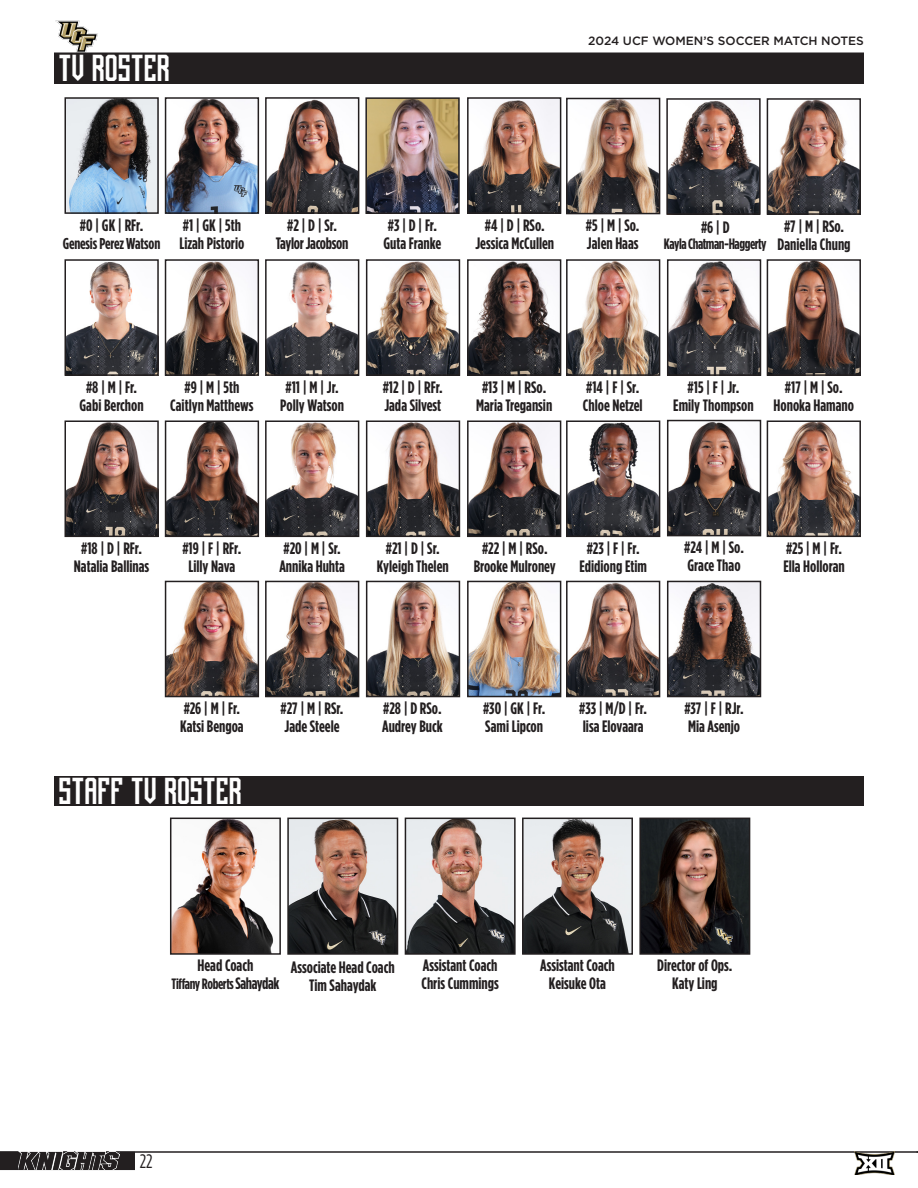
<style>
.page{position:relative;width:918px;height:1188px;background:#fff}
.page>*{position:absolute;margin:0;border:0;box-sizing:border-box;transform-origin:0 0}
.t1{font:37.5px "Knighted";color:#fff}
.t2{font:19.5px "Gotham Condensed";color:#231f20}
.t3{font:700 16.5px "Gotham Condensed";color:#231f20}
.t4{font:700 16.5px "Gotham Condensed";letter-spacing:-.02em;color:#231f20}
.t5{font:700 15.75px "Gotham Condensed";letter-spacing:-.01em;color:#231f20}
.t6{font:700 15px "Gotham Condensed";letter-spacing:-.03em;color:#231f20}
.t7{font:500 12px "Gotham";color:#231f20}
.s1{font-size:16.5px}
</style>
<div class="page">
<hr style="left:0;top:1151px;width:918px;height:2px;background:#231f20">
<img style="left:55px;top:20px;width:43px;height:32px">
<hr style="left:54px;top:52px;width:810px;height:2px;background:#231f20">
<div style="left:1px;top:1152px;width:133px;height:17px;background:#231f20"></div>
<div style="left:0;top:1152px;width:135px;height:18px;border:2px solid #231f20"></div>
<img style="left:18px;top:1152px;width:101px;height:18px">
<img style="left:854px;top:1151px;width:42px;height:24px">
<div style="left:54px;top:54px;width:810px;height:30px;background:#231f20"></div>
<div style="left:54px;top:776px;width:810px;height:30px;background:#231f20"></div>
<img style="left:67px;top:100px;width:89px;height:111px">
<div style="left:64px;top:97px;width:95px;height:117px;border:2px solid #231f20"></div>
<img style="left:569px;top:262px;width:88px;height:111px">
<div style="left:566px;top:259px;width:94px;height:117px;border:2px solid #231f20"></div>
<img style="left:669px;top:101px;width:89px;height:111px">
<div style="left:666px;top:98px;width:95px;height:117px;border:2px solid #231f20"></div>
<img style="left:569px;top:423px;width:88px;height:111px">
<div style="left:566px;top:420px;width:94px;height:117px;border:2px solid #231f20"></div>
<img style="left:569px;top:101px;width:88px;height:110px">
<div style="left:566px;top:98px;width:94px;height:116px;border:2px solid #231f20"></div>
<img style="left:168px;top:423px;width:88px;height:111px">
<div style="left:165px;top:420px;width:94px;height:117px;border:2px solid #231f20"></div>
<img style="left:168px;top:262px;width:88px;height:111px">
<div style="left:165px;top:259px;width:94px;height:117px;border:2px solid #231f20"></div>
<img style="left:168px;top:100px;width:88px;height:111px">
<div style="left:165px;top:97px;width:94px;height:117px;border:2px solid #231f20"></div>
<img style="left:770px;top:262px;width:88px;height:111px">
<div style="left:767px;top:259px;width:94px;height:117px;border:2px solid #231f20"></div>
<img style="left:770px;top:101px;width:88px;height:111px">
<div style="left:767px;top:98px;width:94px;height:117px;border:2px solid #231f20"></div>
<img style="left:770px;top:423px;width:88px;height:111px">
<div style="left:767px;top:420px;width:94px;height:117px;border:2px solid #231f20"></div>
<img style="left:470px;top:100px;width:88px;height:111px">
<div style="left:467px;top:97px;width:94px;height:117px;border:2px solid #231f20"></div>
<img style="left:369px;top:423px;width:88px;height:111px">
<div style="left:366px;top:420px;width:94px;height:117px;border:2px solid #231f20"></div>
<img style="left:369px;top:262px;width:88px;height:111px">
<div style="left:366px;top:259px;width:94px;height:117px;border:2px solid #231f20"></div>
<img style="left:670px;top:262px;width:88px;height:111px">
<div style="left:667px;top:259px;width:94px;height:117px;border:2px solid #231f20"></div>
<img style="left:470px;top:584px;width:88px;height:110px">
<div style="left:467px;top:581px;width:94px;height:116px;border:2px solid #231f20"></div>
<img style="left:670px;top:423px;width:88px;height:110px">
<div style="left:667px;top:420px;width:94px;height:116px;border:2px solid #231f20"></div>
<img style="left:368px;top:100px;width:89px;height:111px">
<div style="left:365px;top:97px;width:95px;height:117px;border:2px solid #231f20"></div>
<img style="left:268px;top:423px;width:88px;height:111px">
<div style="left:265px;top:420px;width:94px;height:117px;border:2px solid #231f20"></div>
<img style="left:268px;top:262px;width:88px;height:111px">
<div style="left:265px;top:259px;width:94px;height:117px;border:2px solid #231f20"></div>
<img style="left:268px;top:100px;width:88px;height:111px">
<div style="left:265px;top:97px;width:94px;height:117px;border:2px solid #231f20"></div>
<img style="left:67px;top:423px;width:89px;height:111px">
<div style="left:64px;top:420px;width:95px;height:117px;border:2px solid #231f20"></div>
<img style="left:67px;top:262px;width:89px;height:111px">
<div style="left:64px;top:259px;width:95px;height:117px;border:2px solid #231f20"></div>
<img style="left:369px;top:584px;width:88px;height:110px">
<div style="left:366px;top:581px;width:94px;height:116px;border:2px solid #231f20"></div>
<img style="left:470px;top:423px;width:88px;height:111px">
<div style="left:467px;top:420px;width:94px;height:117px;border:2px solid #231f20"></div>
<img style="left:470px;top:262px;width:88px;height:111px">
<div style="left:467px;top:259px;width:94px;height:117px;border:2px solid #231f20"></div>
<img style="left:173px;top:821px;width:101px;height:131px">
<div style="left:170px;top:818px;width:111px;height:137px;border:2px solid #231f20"></div>
<img style="left:642px;top:821px;width:105px;height:131px">
<div style="left:639px;top:818px;width:111px;height:137px;border:2px solid #231f20"></div>
<img style="left:408px;top:821px;width:105px;height:131px">
<div style="left:405px;top:818px;width:111px;height:137px;border:2px solid #231f20"></div>
<img style="left:290px;top:821px;width:105px;height:131px">
<div style="left:287px;top:818px;width:111px;height:137px;border:2px solid #231f20"></div>
<img style="left:525px;top:821px;width:105px;height:131px">
<div style="left:522px;top:818px;width:111px;height:137px;border:2px solid #231f20"></div>
<img style="left:168px;top:584px;width:88px;height:110px">
<div style="left:165px;top:581px;width:94px;height:116px;border:2px solid #231f20"></div>
<img style="left:268px;top:584px;width:88px;height:110px">
<div style="left:265px;top:581px;width:94px;height:116px;border:2px solid #231f20"></div>
<img style="left:569px;top:584px;width:88px;height:110px">
<div style="left:566px;top:581px;width:94px;height:116px;border:2px solid #231f20"></div>
<img style="left:670px;top:584px;width:88px;height:110px">
<div style="left:667px;top:581px;width:94px;height:116px;border:2px solid #231f20"></div>
<p class="t1" style="left:58px;top:51px;width:113px">TV ROSTER</p>
<p class="t7" style="left:588px;top:33px;width:277px">2024 UCF WOMEN’S SOCCER MATCH NOTES</p>
<p class="t3" style="left:80px;top:215px;width:65px">#0 | GK | RFr.</p>
<p class="t5" style="left:63px;top:234px;width:99px">Genesis Perez Watson</p>
<p class="t3" style="left:183px;top:215px;width:60px">#1 | GK | 5th</p>
<p class="t3" style="left:179px;top:233px;width:67px">Lizah Pistorio</p>
<p class="t3" style="left:287px;top:215px;width:51px">#2 | D | Sr.</p>
<p class="t4" style="left:276px;top:233px;width:74px">Taylor Jacobson</p>
<p class="t3" style="left:388px;top:215px;width:51px">#3 | D | Fr.</p>
<p class="t3" style="left:384px;top:233px;width:59px">Guta Franke</p>
<p class="t3" style="left:485px;top:215px;width:61px">#4 | D | RSo.</p>
<p class="t3" style="left:475px;top:233px;width:80px">Jessica McCullen</p>
<p class="t3" style="left:586px;top:216px;width:55px">#5 | M | So.</p>
<p class="t3" style="left:587px;top:234px;width:53px">Jalen Haas</p>
<p class="t3" style="left:701px;top:217px;width:30px">#6 | D</p>
<p class="t6" style="left:664px;top:235px;width:104px">Kayla Chatman-Haggerty</p>
<p class="t3" style="left:784px;top:216px;width:62px">#7 | M | RSo.</p>
<p class="t3" style="left:778px;top:234px;width:74px">Daniella Chung</p>
<p class="t3" style="left:86px;top:377px;width:53px">#8 | M | Fr.</p>
<p class="t3" style="left:80px;top:395px;width:66px">Gabi Berchon</p>
<p class="t3" style="left:185px;top:377px;width:56px">#9 | M | 5th</p>
<p class="t3" style="left:170px;top:395px;width:85px">Caitlyn Matthews</p>
<p class="t3" style="left:286px;top:377px;width:55px">#11 | M | Jr.</p>
<p class="t3" style="left:280px;top:395px;width:65px">Polly Watson</p>
<p class="t3" style="left:383px;top:377px;width:62px">#12 | D | RFr.</p>
<p class="t3" style="left:384px;top:395px;width:58px">Jada Silvest</p>
<p class="t3" style="left:482px;top:377px;width:66px">#13 | M | RSo.</p>
<p class="t3" style="left:476px;top:395px;width:78px">Maria Tregansin</p>
<p class="t3" style="left:586px;top:377px;width:55px">#14 | F | Sr.</p>
<p class="t3" style="left:583px;top:395px;width:61px">Chloe Netzel</p>
<p class="t3" style="left:688px;top:377px;width:53px">#15 | F | Jr.</p>
<p class="t3" style="left:673px;top:395px;width:82px">Emily Thompson</p>
<p class="t3" style="left:785px;top:377px;width:59px">#17 | M | So.</p>
<p class="t3" style="left:774px;top:395px;width:82px">Honoka Hamano</p>
<p class="t3" style="left:81px;top:538px;width:62px">#18 | D | RFr.</p>
<p class="t3" style="left:74px;top:556px;width:77px">Natalia Ballinas</p>
<p class="t3" style="left:182px;top:538px;width:60px">#19 | F | RFr.</p>
<p class="t3" style="left:188px;top:556px;width:48px">Lilly Nava</p>
<p class="t3" style="left:283px;top:538px;width:59px">#20 | M | Sr.</p>
<p class="t3" style="left:279px;top:556px;width:67px">Annika Huhta</p>
<p class="t3" style="left:386px;top:538px;width:56px">#21 | D | Sr.</p>
<p class="t3" style="left:377px;top:556px;width:73px">Kyleigh Thelen</p>
<p class="t3" style="left:482px;top:538px;width:67px">#22 | M | RSo.</p>
<p class="t3" style="left:474px;top:556px;width:84px">Brooke Mulroney</p>
<p class="t3" style="left:587px;top:538px;width:55px">#23 | F | Fr.</p>
<p class="t3" style="left:579px;top:556px;width:69px">Edidiong Etim</p>
<p class="t3" style="left:684px;top:538px;width:61px">#24 | M | So.</p>
<p class="t3" style="left:688px;top:556px;width:54px">Grace Thao</p>
<p class="t3" style="left:786px;top:538px;width:58px">#25 | M | Fr.</p>
<p class="t3" style="left:783px;top:556px;width:63px">Ella Holloran</p>
<p class="t3" style="left:184px;top:699px;width:58px">#26 | M | Fr.</p>
<p class="t3" style="left:180px;top:717px;width:65px">Katsi Bengoa</p>
<p class="t1" style="left:58px;top:774px;width:185px">STAFF TV ROSTER</p>
<p class="t3" style="left:281px;top:699px;width:64px">#27 | M | RSr.</p>
<p class="t3" style="left:285px;top:717px;width:56px">Jade Steele</p>
<p class="t3" style="left:383px;top:699px;width:60px">#28 | D RSo.</p>
<p class="t3" style="left:382px;top:717px;width:62px">Audrey Buck</p>
<p class="t3" style="left:483px;top:699px;width:64px">#30 | GK | Fr.</p>
<p class="t3" style="left:485px;top:717px;width:59px">Sami Lipcon</p>
<p class="t3" style="left:579px;top:699px;width:69px">#33 | M/D | Fr.</p>
<p class="t3" style="left:583px;top:717px;width:62px">Iisa Elovaara</p>
<p class="t3" style="left:684px;top:699px;width:61px">#37 | F | RJr.</p>
<p class="t3" style="left:688px;top:717px;width:54px">Mia Asenjo</p>
<p class="t3" style="left:198px;top:956px;width:57px">Head Coach</p>
<p class="t6" style="left:172px;top:975px;width:109px">Tiffany Roberts <span class="s1">Sahaydak</span></p>
<p class="t3" style="left:291px;top:957px;width:105px">Associate Head Coach</p>
<p class="t3" style="left:309px;top:975px;width:69px">Tim Sahaydak</p>
<p class="t3" style="left:423px;top:956px;width:76px">Assistant Coach</p>
<p class="t3" style="left:422px;top:974px;width:79px">Chris Cummings</p>
<p class="t3" style="left:540px;top:956px;width:76px">Assistant Coach</p>
<p class="t3" style="left:549px;top:974px;width:58px">Keisuke Ota</p>
<p class="t3" style="left:657px;top:956px;width:77px">Director of Ops.</p>
<p class="t3" style="left:672px;top:974px;width:47px">Katy Ling</p>
<p class="t2" style="left:140px;top:1150px;width:14px">22</p>
</div>
